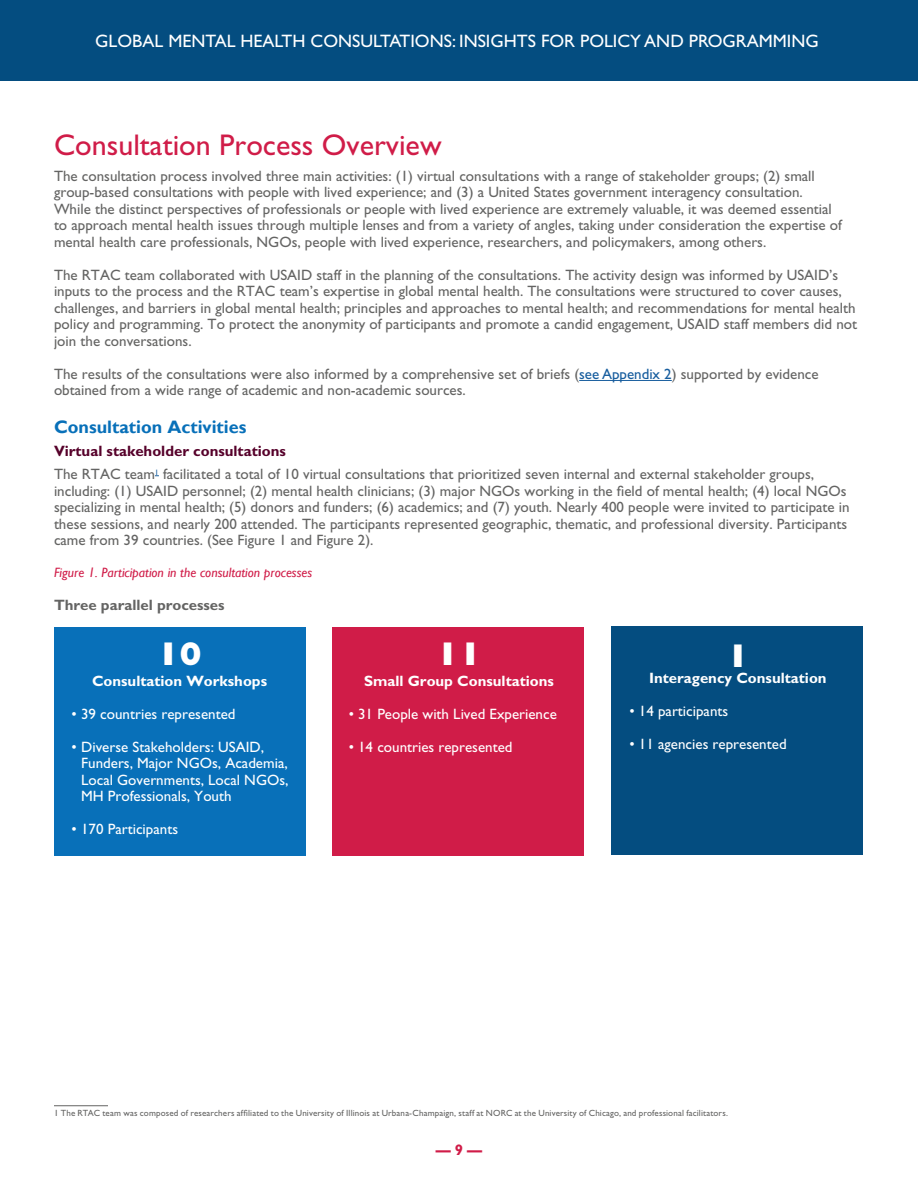
<style>
.page{position:relative;width:918px;height:1188px;background:#fff}
.page>*{position:absolute;margin:0;border:0;box-sizing:border-box;transform-origin:0 0}
.t1{font:800 33px "Gill Sans Std";color:#fff}
.t2{font:30px "Gill Sans Std";color:#d01c48}
.t3{font:18px "Gill Sans Std";color:#fff}
.t4{font:700 18px "Gill Sans";color:#0870b9}
.text{font:15px/16.5px "Gill Sans Std";color:#646463}
.t5{font:15px/16.5px "Gill Sans Std";color:#fff}
.t6{font:700 15px "Gill Sans Std";color:#fff}
.t7{font:700 15px "Gill Sans Std";color:#56012a}
.text-2{font:700 15px "Gill Sans Std";color:#646463}
.t8{font:700 15px "Gill Sans";color:#d01c48}
.Figure_titles{font:italic 13.5px "Gill Sans";color:#d01c48}
.Footnote{font:9px "Gill Sans Std";letter-spacing:.015em;color:#646463}
.s1{color:#175d9e}
</style>
<div class="page">
<hr style="left:579px;top:380px;width:93px;height:1px;background:#175d9e">
<hr style="left:54px;top:1105px;width:54px;height:1px;background:#646463">
<div style="left:611px;top:626px;width:252px;height:229px;background:#044d80"></div>
<div style="left:332px;top:627px;width:252px;height:229px;background:#d01c48"></div>
<div style="left:54px;top:627px;width:252px;height:229px;background:#0870b9"></div>
<div style="left:0;top:0;width:918px;height:81px;background:#044d80"></div>
<p class="t3" style="left:95px;top:30px;width:725px">GLOBAL MENTAL HEALTH CONSULTATIONS: INSIGHTS FOR POLICY AND PROGRAMMING</p>
<h2 class="t2" style="left:54px;top:128px;width:389px">Consultation Process Overview</h2>
<p class="text" style="left:54px;top:168px;width:789px">The consultation process involved three main activities: (1) virtual consultations with a range of stakeholder groups; (2) small group-based consultations with people with lived experience; and (3) a United States government interagency consultation.<br>While the distinct perspectives of professionals or people with lived experience are extremely valuable, it was deemed essential to approach mental health issues through multiple lenses and from a variety of angles, taking under consideration the expertise of mental health care professionals, NGOs, people with lived experience, researchers, and policymakers, among others.</p>
<p class="text" style="left:54px;top:267px;width:805px">The RTAC team collaborated with USAID staff in the planning of the consultations. The activity design was informed by USAID’s inputs to the process and the RTAC team’s expertise in global mental health. The consultations were structured to cover causes, challenges, and barriers in global mental health; principles and approaches to mental health; and recommendations for mental health policy and programming. To protect the anonymity of participants and promote a candid engagement, USAID staff members did not join the conversations.</p>
<p class="text" style="left:54px;top:366px;width:766px">The results of the consultations were also informed by a comprehensive set of briefs (<span class="s1">see Appendix 2</span>) supported by evidence obtained from a wide range of academic and non-academic sources.</p>
<h3 class="t4" style="left:54px;top:416px;width:194px">Consultation Activities</h3>
<h4 class="t7" style="left:54px;top:442px;width:233px">Virtual stakeholder consultations</h4>
<p class="text" style="left:54px;top:466px;width:797px">The RTAC team<sup>1</sup> facilitated a total of 10 virtual consultations that prioritized seven internal and external stakeholder groups, including: (1) USAID personnel; (2) mental health clinicians; (3) major NGOs working in the field of mental health; (4) local NGOs specializing in mental health; (5) donors and funders; (6) academics; and (7) youth. Nearly 400 people were invited to participate in these sessions, and nearly 200 attended. The participants represented geographic, thematic, and professional diversity. Participants came from 39 countries. (See Figure 1 and Figure 2).</p>
<p class="Figure_titles" style="left:54px;top:565px;width:260px">Figure 1. Participation in the consultation processes</p>
<p class="text-2" style="left:54px;top:596px;width:172px">Three parallel processes</p>
<p class="t1" style="left:157px;top:634px;width:46px">10</p>
<p class="t6" style="left:92px;top:672px;width:177px">Consultation Workshops</p>
<p class="t5" style="left:72px;top:705px;width:165px">• 39 countries represented</p>
<p class="t5" style="left:81px;top:738px;width:209px;text-indent:-9px">• Diverse Stakeholders: USAID,<br>Funders, Major NGOs, Academia,<br>Local Governments, Local NGOs,<br>MH Professionals, Youth</p>
<p class="t5" style="left:72px;top:821px;width:108px">• 170 Participants</p>
<p class="t1" style="left:437px;top:634px;width:46px">11</p>
<p class="t6" style="left:364px;top:672px;width:191px">Small Group Consultations</p>
<p class="t5" style="left:349px;top:705px;width:210px">• 31 People with Lived Experience</p>
<p class="t5" style="left:349px;top:738px;width:165px">• 14 countries represented</p>
<p class="t1" style="left:727px;top:636px;width:24px">1</p>
<p class="t6" style="left:649px;top:669px;width:179px">Interagency Consultation</p>
<p class="t5" style="left:629px;top:703px;width:100px">• 14 participants</p>
<p class="t5" style="left:629px;top:736px;width:159px">• 11 agencies represented</p>
<p class="Footnote" style="left:54px;top:1108px;width:675px">1 The RTAC team was composed of researchers affiliated to the University of Illinois at Urbana-Champaign, staff at NORC at the University of Chicago, and professional facilitators.</p>
<p class="t8" style="left:436px;top:1141px;width:48px">— 9 —</p>
</div>
